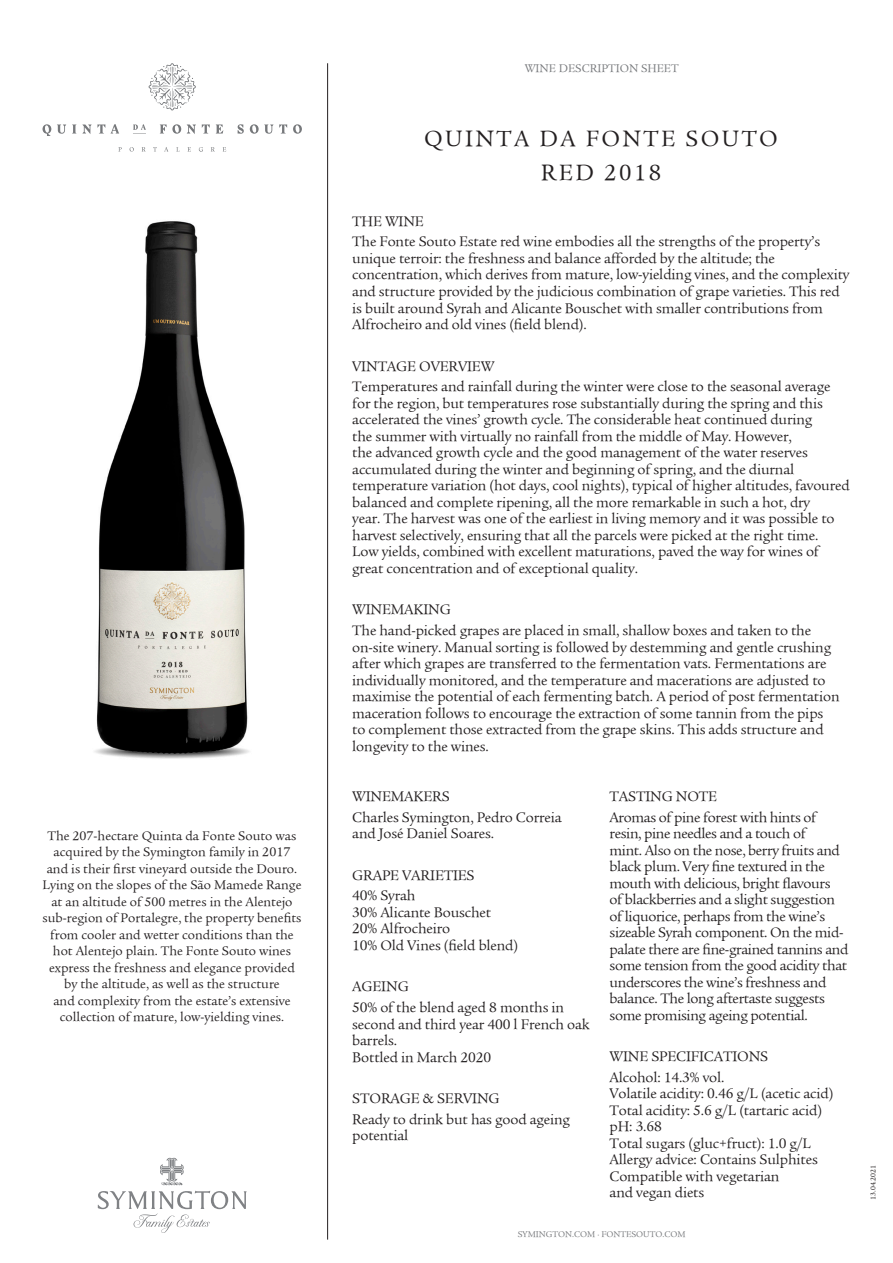
<style>
.page{position:relative;width:893px;height:1263px;background:#fff}
.page>*{position:absolute;margin:0;border:0;box-sizing:border-box;transform-origin:0 0}
._04__NOME_VINHO{font:24px/34.5px "Legacy Serif LT Book";letter-spacing:.1em;color:#231f20;text-align:center}
._07__TEXTO_GERAL{font:15px/16.5px "Legacy Serif LT Book";letter-spacing:-.01em;color:#231f20}
.t1{font:13.5px/16.5px "Legacy Serif LT Book";color:#231f20;text-align:center}
.t2{font:12px "Legacy Serif LT Book";color:#76787b}
.t3{font:9px "Legacy Serif LT Book";color:#76787b}
._07__TEXTO_GERAL-2{font:7.5px "Legacy Serif LT Book";color:#231f20}
</style>
<div class="page">
<hr style="left:327px;top:63px;width:1px;height:1176px;background:#231f20">
<svg style="left:160px;top:1158px;width:24px;height:27px"></svg>
<svg style="left:98px;top:1191px;width:149px;height:42px"></svg>
<svg style="left:43px;top:63px;width:259px;height:89px"></svg>
<img style="left:94px;top:221px;width:155px;height:538px">
<p class="t1" style="left:43px;top:827px;width:260px">The 207-hectare Quinta da Fonte Souto was acquired by the Symington family in 2017 and is their first vineyard outside the Douro.<br>Lying on the slopes of the São Mamede Range at an altitude of 500 metres in the Alentejo sub-region of Portalegre, the property benefits from cooler and wetter conditions than the hot Alentejo plain. The Fonte Souto wines express the freshness and elegance provided by the altitude, as well as the structure<br>and complexity from the estate’s extensive collection of mature, low-yielding vines.</p>
<p class="t2" style="left:525px;top:62px;width:155px">WINE DESCRIPTION SHEET</p>
<p class="_04__NOME_VINHO" style="left:424px;top:121px;width:355px">QUINTA DA FONTE SOUTO<br>RED 2018</p>
<p class="_07__TEXTO_GERAL" style="left:352px;top:213px;width:73px">THE WINE</p>
<p class="_07__TEXTO_GERAL" style="left:352px;top:234px;width:499px">The Fonte Souto Estate red wine embodies all the strengths of the property’s unique terroir: the freshness and balance afforded by the altitude; the concentration, which derives from mature, low-yielding vines, and the complexity and structure provided by the judicious combination of grape varieties. This red is built around Syrah and Alicante Bouschet with smaller contributions from Alfrocheiro and old vines (field blend).</p>
<p class="_07__TEXTO_GERAL" style="left:352px;top:358px;width:143px">VINTAGE OVERVIEW</p>
<p class="_07__TEXTO_GERAL" style="left:352px;top:378px;width:499px">Temperatures and rainfall during the winter were close to the seasonal average for the region, but temperatures rose substantially during the spring and this accelerated the vines’ growth cycle. The considerable heat continued during<br>the summer with virtually no rainfall from the middle of May. However,<br>the advanced growth cycle and the good management of the water reserves accumulated during the winter and beginning of spring, and the diurnal temperature variation (hot days, cool nights), typical of higher altitudes, favoured balanced and complete ripening, all the more remarkable in such a hot, dry<br>year. The harvest was one of the earliest in living memory and it was possible to harvest selectively, ensuring that all the parcels were picked at the right time.<br>Low yields, combined with excellent maturations, paved the way for wines of great concentration and of exceptional quality.</p>
<p class="_07__TEXTO_GERAL" style="left:352px;top:601px;width:100px">WINEMAKING</p>
<p class="_07__TEXTO_GERAL" style="left:352px;top:622px;width:489px">The hand-picked grapes are placed in small, shallow boxes and taken to the on-site winery. Manual sorting is followed by destemming and gentle crushing after which grapes are transferred to the fermentation vats. Fermentations are individually monitored, and the temperature and macerations are adjusted to maximise the potential of each fermenting batch. A period of post fermentation maceration follows to encourage the extraction of some tannin from the pips to complement those extracted from the grape skins. This adds structure and longevity to the wines.</p>
<p class="_07__TEXTO_GERAL" style="left:352px;top:788px;width:99px">WINEMAKERS</p>
<p class="_07__TEXTO_GERAL" style="left:352px;top:809px;width:211px">Charles Symington, Pedro Correia and José Daniel Soares.</p>
<p class="_07__TEXTO_GERAL" style="left:352px;top:867px;width:124px">GRAPE VARIETIES</p>
<p class="_07__TEXTO_GERAL" style="left:352px;top:887px;width:65px">40% Syrah</p>
<p class="_07__TEXTO_GERAL" style="left:352px;top:904px;width:140px">30% Alicante Bouschet</p>
<p class="_07__TEXTO_GERAL" style="left:352px;top:920px;width:99px">20% Alfrocheiro</p>
<p class="_07__TEXTO_GERAL" style="left:352px;top:937px;width:167px">10% Old Vines (field blend)</p>
<p class="_07__TEXTO_GERAL" style="left:352px;top:978px;width:58px">AGEING</p>
<p class="_07__TEXTO_GERAL" style="left:352px;top:999px;width:239px">50% of the blend aged 8 months in second and third year 400 l French oak barrels.</p>
<p class="_07__TEXTO_GERAL" style="left:352px;top:1049px;width:140px">Bottled in March 2020</p>
<p class="_07__TEXTO_GERAL" style="left:352px;top:1090px;width:149px">STORAGE &amp; SERVING</p>
<p class="_07__TEXTO_GERAL" style="left:352px;top:1111px;width:219px">Ready to drink but has good ageing potential</p>
<p class="_07__TEXTO_GERAL" style="left:609px;top:788px;width:109px">TASTING NOTE</p>
<p class="_07__TEXTO_GERAL" style="left:609px;top:809px;width:240px">Aromas of pine forest with hints of resin, pine needles and a touch of<br>mint. Also on the nose, berry fruits and black plum. Very fine textured in the mouth with delicious, bright flavours<br>of blackberries and a slight suggestion of liquorice, perhaps from the wine’s sizeable Syrah component. On the mid&shy;palate there are fine-grained tannins and some tension from the good acidity that underscores the wine’s freshness and balance. The long aftertaste suggests some promising ageing potential.</p>
<p class="_07__TEXTO_GERAL" style="left:609px;top:1048px;width:160px">WINE SPECIFICATIONS</p>
<p class="_07__TEXTO_GERAL" style="left:609px;top:1069px;width:116px">Alcohol: 14.3% vol.</p>
<p class="_07__TEXTO_GERAL" style="left:609px;top:1085px;width:225px">Volatile acidity: 0.46 g/L (acetic acid)</p>
<p class="_07__TEXTO_GERAL" style="left:609px;top:1102px;width:214px">Total acidity: 5.6 g/L (tartaric acid)</p>
<p class="_07__TEXTO_GERAL" style="left:609px;top:1118px;width:54px">pH: 3.68</p>
<p class="_07__TEXTO_GERAL" style="left:609px;top:1135px;width:203px">Total sugars (gluc+fruct): 1.0 g/L</p>
<p class="_07__TEXTO_GERAL" style="left:609px;top:1151px;width:210px">Allergy advice: Contains Sulphites</p>
<p class="_07__TEXTO_GERAL" style="left:609px;top:1168px;width:171px">Compatible with vegetarian and vegan diets</p>
<p class="t3" style="left:518px;top:1229px;width:169px">SYMINGTON.COM · FONTESOUTO.COM</p>
<p class="_07__TEXTO_GERAL-2" style="left:869px;top:1200px;width:36px;rotate:-90deg">13.04.2021</p>
</div>
